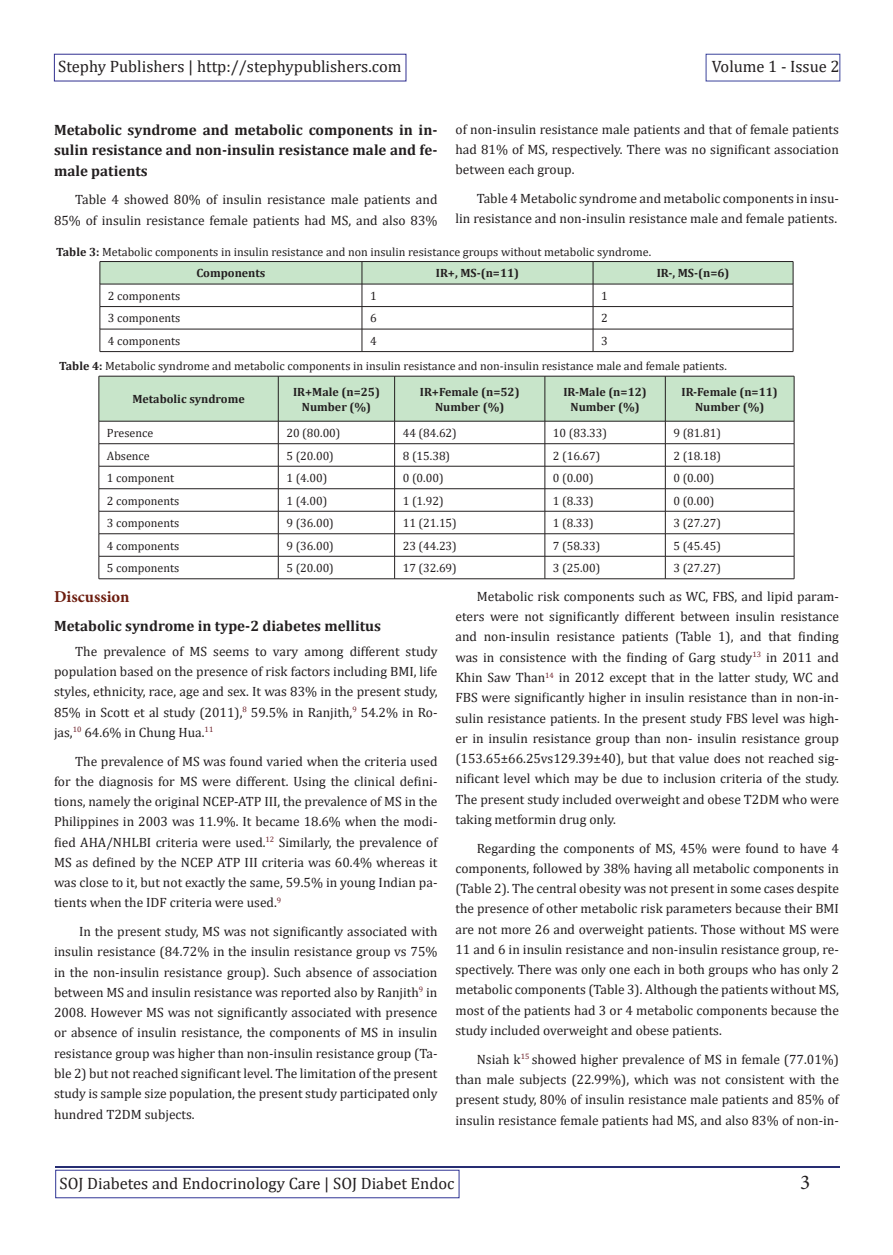
<style>
.page{position:relative;width:893px;height:1255px;background:#fff}
.page>*{position:absolute;margin:0;border:0;box-sizing:border-box;transform-origin:0 0}
.t1{font:21px "Minion Pro";color:#231f20}
.t2{font:16.5px "Cambria";color:#231f20}
.t3{font:700 16.5px "Minion Pro";color:#6c1c0e}
.t4{font:700 15px/20.2px "Cambria";color:#231f20;text-align:justify}
.t5{font:13.5px/20.2px "Cambria";color:#231f20;text-align:justify}
.t6{font:12px "Cambria";color:#231f20}
.t7{font:700 12px/14.4px "Cambria";color:#231f20;text-align:center}
.s1{font-weight:700}
</style>
<div class="page">
<div style="left:54px;top:54px;width:352px;height:27px;border:1px solid #302f90"></div>
<div style="left:706px;top:54px;width:134px;height:27px;border:1px solid #3b439b"></div>
<hr style="left:55px;top:1165px;width:785px;height:2px;background:#262d72">
<div style="left:56px;top:1169px;width:403px;height:28px;border:1px solid #303595"></div>
<svg style="left:100px;top:261px;width:694px;height:90px"></svg>
<hr style="left:100px;top:351px;width:262px;height:1px;background:#231f20">
<hr style="left:362px;top:351px;width:231px;height:1px;background:#231f20">
<hr style="left:593px;top:351px;width:200px;height:1px;background:#231f20">
<svg style="left:99px;top:376px;width:696px;height:202px"></svg>
<hr style="left:99px;top:578px;width:179px;height:1px;background:#231f20">
<hr style="left:278px;top:578px;width:117px;height:1px;background:#231f20">
<hr style="left:395px;top:578px;width:150px;height:1px;background:#231f20">
<hr style="left:545px;top:578px;width:120px;height:1px;background:#231f20">
<hr style="left:665px;top:578px;width:129px;height:1px;background:#231f20">
<p class="t2" style="left:58px;top:56px;width:345px">Stephy Publishers | http://stephypublishers.com</p>
<p class="t2" style="left:712px;top:56px;width:129px">Volume 1 - Issue 2</p>
<p class="t5" style="left:455px;top:119px;width:385px">of non-insulin resistance male patients and that of female patients had 81% of MS, respectively. There was no significant association between each group.</p>
<p class="t5" style="left:455px;top:188px;width:385px;text-align:right">Table 4 Metabolic syndrome and metabolic components in insu-<br>lin resistance and non-insulin resistance male and female patients.</p>
<p class="t6" style="left:56px;top:244px;width:597px"><span class="s1">Table 3:</span> Metabolic components in insulin resistance and non insulin resistance groups without metabolic syndrome.</p>
<p class="t7" style="left:196px;top:266px;width:71px">Components</p>
<p class="t7" style="left:436px;top:266px;width:85px">IR+, MS-(n=11)</p>
<p class="t7" style="left:657px;top:266px;width:74px">IR-, MS-(n=6)</p>
<p class="t6" style="left:108px;top:289px;width:74px">2 components</p>
<p class="t6" style="left:370px;top:289px;width:8px">1</p>
<p class="t6" style="left:601px;top:289px;width:8px">1</p>
<p class="t6" style="left:108px;top:311px;width:74px">3 components</p>
<p class="t6" style="left:370px;top:311px;width:8px">6</p>
<p class="t6" style="left:601px;top:311px;width:8px">2</p>
<p class="t6" style="left:108px;top:334px;width:74px">4 components</p>
<p class="t6" style="left:370px;top:334px;width:8px">4</p>
<p class="t6" style="left:601px;top:334px;width:8px">3</p>
<p class="t6" style="left:59px;top:359px;width:669px"><span class="s1">Table 4:</span> Metabolic syndrome and metabolic components in insulin resistance and non-insulin resistance male and female patients.</p>
<p class="t7" style="left:132px;top:391px;width:114px">Metabolic syndrome</p>
<p class="t7" style="left:293px;top:384px;width:88px">IR+Male (n=25)<br>Number (%)</p>
<p class="t7" style="left:420px;top:384px;width:101px">IR+Female (n=52)<br>Number (%)</p>
<p class="t7" style="left:563px;top:384px;width:85px">IR-Male (n=12)<br>Number (%)</p>
<p class="t7" style="left:682px;top:384px;width:98px">IR-Female (n=11)<br>Number (%)</p>
<p class="t6" style="left:107px;top:426px;width:48px">Presence</p>
<p class="t6" style="left:286px;top:426px;width:56px">20 (80.00)</p>
<p class="t6" style="left:403px;top:426px;width:56px">44 (84.62)</p>
<p class="t6" style="left:553px;top:426px;width:56px">10 (83.33)</p>
<p class="t6" style="left:673px;top:426px;width:49px">9 (81.81)</p>
<p class="t6" style="left:107px;top:448px;width:44px">Absence</p>
<p class="t6" style="left:286px;top:448px;width:49px">5 (20.00)</p>
<p class="t6" style="left:403px;top:448px;width:49px">8 (15.38)</p>
<p class="t6" style="left:553px;top:448px;width:49px">2 (16.67)</p>
<p class="t6" style="left:673px;top:448px;width:49px">2 (18.18)</p>
<p class="t6" style="left:107px;top:471px;width:69px">1 component</p>
<p class="t6" style="left:286px;top:471px;width:42px">1 (4.00)</p>
<p class="t6" style="left:403px;top:471px;width:42px">0 (0.00)</p>
<p class="t6" style="left:553px;top:471px;width:42px">0 (0.00)</p>
<p class="t6" style="left:673px;top:471px;width:42px">0 (0.00)</p>
<p class="t6" style="left:107px;top:493px;width:74px">2 components</p>
<p class="t6" style="left:286px;top:493px;width:42px">1 (4.00)</p>
<p class="t6" style="left:403px;top:493px;width:42px">1 (1.92)</p>
<p class="t6" style="left:553px;top:493px;width:42px">1 (8.33)</p>
<p class="t6" style="left:673px;top:493px;width:42px">0 (0.00)</p>
<p class="t6" style="left:107px;top:516px;width:74px">3 components</p>
<p class="t6" style="left:286px;top:516px;width:49px">9 (36.00)</p>
<p class="t6" style="left:403px;top:516px;width:56px">11 (21.15)</p>
<p class="t6" style="left:553px;top:516px;width:42px">1 (8.33)</p>
<p class="t6" style="left:673px;top:516px;width:49px">3 (27.27)</p>
<p class="t6" style="left:107px;top:538px;width:74px">4 components</p>
<p class="t6" style="left:286px;top:538px;width:49px">9 (36.00)</p>
<p class="t6" style="left:403px;top:538px;width:56px">23 (44.23)</p>
<p class="t6" style="left:553px;top:538px;width:49px">7 (58.33)</p>
<p class="t6" style="left:673px;top:538px;width:49px">5 (45.45)</p>
<p class="t6" style="left:107px;top:561px;width:74px">5 components</p>
<p class="t6" style="left:286px;top:561px;width:49px">5 (20.00)</p>
<p class="t6" style="left:403px;top:561px;width:56px">17 (32.69)</p>
<p class="t6" style="left:553px;top:561px;width:49px">3 (25.00)</p>
<p class="t6" style="left:673px;top:561px;width:49px">3 (27.27)</p>
<p class="t3" style="left:54px;top:585px;width:77px">Discussion</p>
<p class="t4" style="left:54px;top:615px;width:329px">Metabolic syndrome in type-2 diabetes mellitus</p>
<p class="t5" style="left:54px;top:641px;width:385px;text-indent:21px">The prevalence of MS seems to vary among different study population based on the presence of risk factors including BMI, life styles, ethnicity, race, age and sex. It was 83% in the present study, 85% in Scott et al study (2011),<sup>8</sup> 59.5% in Ranjith,<sup>9</sup> 54.2% in Ro&shy;jas,<sup>10</sup> 64.6% in Chung Hua.<sup>11</sup></p>
<p class="t5" style="left:54px;top:750px;width:385px;text-indent:21px">The prevalence of MS was found varied when the criteria used for the diagnosis for MS were different. Using the clinical defini&shy;tions, namely the original NCEP-ATP III, the prevalence of MS in the Philippines in 2003 was 11.9%. It became 18.6% when the modi&shy;fied AHA/NHLBI criteria were used.<sup>12</sup> Similarly, the prevalence of MS as defined by the NCEP ATP III criteria was 60.4% whereas it was close to it, but not exactly the same, 59.5% in young Indian pa&shy;tients when the IDF criteria were used.<sup>9</sup></p>
<p class="t5" style="left:54px;top:921px;width:385px;text-indent:25px">In the present study, MS was not significantly associated with insulin resistance (84.72% in the insulin resistance group vs 75% in the non-insulin resistance group). Such absence of association between MS and insulin resistance was reported also by Ranjith<sup>9</sup> in 2008. However MS was not significantly associated with presence or absence of insulin resistance, the components of MS in insulin resistance group was higher than non-insulin resistance group (Ta&shy;ble 2) but not reached significant level. The limitation of the present study is sample size population, the present study participated only hundred T2DM subjects.</p>
<p class="t4" style="left:54px;top:119px;width:385px">Metabolic syndrome and metabolic components in in&shy;sulin resistance and non-insulin resistance male and fe&shy;male patients</p>
<p class="t5" style="left:54px;top:189px;width:385px;text-align:right">Table 4 showed 80% of insulin resistance male patients and<br>85% of insulin resistance female patients had MS, and also 83%</p>
<p class="t5" style="left:455px;top:586px;width:385px;text-indent:21px">Metabolic risk components such as WC, FBS, and lipid param&shy;eters were not significantly different between insulin resistance and non-insulin resistance patients (Table 1), and that finding was in consistence with the finding of Garg study<sup>13</sup> in 2011 and Khin Saw Than<sup>14</sup> in 2012 except that in the latter study, WC and FBS were significantly higher in insulin resistance than in non-in&shy;sulin resistance patients. In the present study FBS level was high&shy;er in insulin resistance group than non- insulin resistance group (153.65±66.25vs129.39±40), but that value does not reached sig&shy;nificant level which may be due to inclusion criteria of the study.<br>The present study included overweight and obese T2DM who were taking metformin drug only.</p>
<p class="t5" style="left:455px;top:837px;width:385px;text-indent:21px">Regarding the components of MS, 45% were found to have 4 components, followed by 38% having all metabolic components in (Table 2). The central obesity was not present in some cases despite the presence of other metabolic risk parameters because their BMI are not more 26 and overweight patients. Those without MS were 11 and 6 in insulin resistance and non-insulin resistance group, re&shy;spectively. There was only one each in both groups who has only 2 metabolic components (Table 3). Although the patients without MS, most of the patients had 3 or 4 metabolic components because the study included overweight and obese patients.</p>
<p class="t5" style="left:455px;top:1048px;width:385px;text-indent:21px">Nsiah k<sup>15</sup> showed higher prevalence of MS in female (77.01%) than male subjects (22.99%), which was not consistent with the present study, 80% of insulin resistance male patients and 85% of insulin resistance female patients had MS, and also 83% of non-in-</p>
<p class="t2" style="left:60px;top:1173px;width:397px">SOJ Diabetes and Endocrinology Care | SOJ Diabet Endoc</p>
<p class="t1" style="left:800px;top:1167px;width:11px">3</p>
</div>
